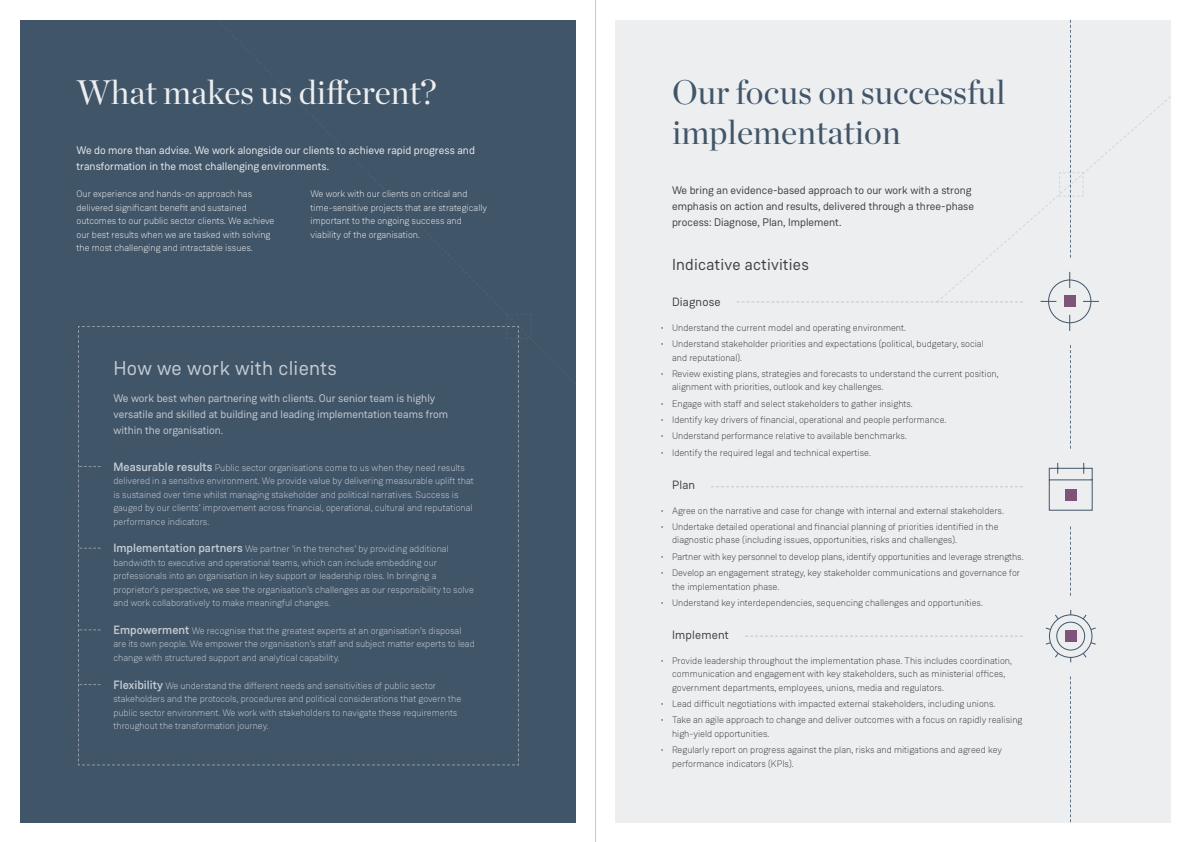
<style>
.page{position:relative;width:1191px;height:842px;background:#fff}
.page>*{position:absolute;margin:0;border:0;box-sizing:border-box;transform-origin:0 0}
.t1{font:34px/40px "Chronicle Display";color:#415569}
.t2{font:34px "Chronicle Display";color:#eceef0}
.t3{font:20px "Weissenhof Grotesk";letter-spacing:.015em;color:#c6ccd2}
.t4{font:16px "Weissenhof Grotesk";letter-spacing:.015em;color:#3e3e3f}
.t5{font:12px "Weissenhof Grotesk";letter-spacing:.015em;color:#3e3e3f}
.t6{font:11px/16px "Weissenhof Grotesk";color:#c6ccd2}
.t7{font:11px/16px "Weissenhof Grotesk";color:#3e3e3f}
.t8{font:11px/16px "Weissenhof Grotesk";color:#eceef0}
.t9{font:300 9.5px/16.3px "Weissenhof Grotesk";color:#3e3e3f}
.t10{font:300 9.5px/13.5px "Weissenhof Grotesk";color:#c6ccd2}
.t11{font:300 9.5px/13.5px "Weissenhof Grotesk";color:#eceef0}
.s1{font-weight:500;font-size:12px}
.s2{font-family:"Tahoma";font-weight:400}
</style>
<div class="page">
<div style="left:20px;top:20px;width:555px;height:802px;background:#415569"></div>
<div style="left:615px;top:20px;width:556px;height:802px;background:#eceef0"></div>
<svg style="left:936px;top:96px;width:235px;height:207px"></svg>
<div style="left:1048px;top:279px;width:43px;height:44px;border:1px solid #415569;border-radius:50%"></div>
<svg style="left:1069px;top:315px;width:1px;height:16px"></svg>
<svg style="left:1069px;top:272px;width:1px;height:16px"></svg>
<svg style="left:1040px;top:301px;width:16px;height:1px"></svg>
<svg style="left:1083px;top:301px;width:16px;height:1px"></svg>
<div style="left:1064px;top:296px;width:11px;height:11px;background:#7f547b"></div>
<svg style="left:1048px;top:462px;width:45px;height:49px"></svg>
<div style="left:1065px;top:489px;width:11px;height:11px;background:#7f547b"></div>
<svg style="left:1045px;top:610px;width:51px;height:53px"></svg>
<div style="left:1056px;top:622px;width:29px;height:28px;border:1px solid #415569;border-radius:50%"></div>
<div style="left:1065px;top:630px;width:11px;height:12px;background:#7f547b"></div>
<svg style="left:1070px;top:345px;width:1px;height:104px"></svg>
<svg style="left:1070px;top:526px;width:1px;height:70px"></svg>
<svg style="left:1070px;top:676px;width:1px;height:146px"></svg>
<svg style="left:1058px;top:20px;width:26px;height:238px"></svg>
<svg style="left:711px;top:486px;width:312px;height:1px"></svg>
<svg style="left:736px;top:301px;width:287px;height:1px"></svg>
<svg style="left:745px;top:636px;width:278px;height:1px"></svg>
<svg style="left:78px;top:326px;width:441px;height:439px"></svg>
<svg style="left:216px;top:20px;width:360px;height:365px"></svg>
<hr style="left:595px;top:0;width:1px;height:842px;background:#c7c8ca">
<h1 class="t2" style="left:77px;top:66px;width:361px">What makes us different?</h1>
<p class="t8" style="left:77px;top:142px;width:400px">We do more than advise. We work alongside our clients to achieve rapid progress and transformation in the most challenging environments.</p>
<p class="t11" style="left:77px;top:187px;width:199px">Our experience and hands‑on approach has delivered significant benefit and sustained outcomes to our public sector clients. We achieve our best results when we are tasked with solving the most challenging and intractable issues.</p>
<p class="t11" style="left:310px;top:187px;width:178px">We work with our clients on critical and time‑sensitive projects that are strategically important to the ongoing success and viability of the organisation.</p>
<h2 class="t3" style="left:113px;top:356px;width:225px">How we work with clients</h2>
<p class="t6" style="left:113px;top:391px;width:336px">We work best when partnering with clients. Our senior team is highly versatile and skilled at building and leading implementation teams from within the organisation.</p>
<p class="t10" style="left:113px;top:460px;width:362px"><span class="s1">Measurable results</span> Public sector organisations come to us when they need results delivered in a sensitive environment. We provide value by delivering measurable uplift that is sustained over time whilst managing stakeholder and political narratives. Success is gauged by our clients’ improvement across financial, operational, cultural and reputational performance indicators.</p>
<p class="t10" style="left:113px;top:542px;width:362px"><span class="s1">Implementation partners</span> We partner ‘in the trenches’ by providing additional bandwidth to executive and operational teams, which can include embedding our professionals into an organisation in key support or leadership roles. In bringing a proprietor’s perspective, we see the organisation’s challenges as our responsibility to solve and work collaboratively to make meaningful changes.</p>
<p class="t10" style="left:113px;top:624px;width:363px"><span class="s1">Empowerment</span> We recognise that the greatest experts at an organisation’s disposal are its own people. We empower the organisation’s staff and subject matter experts to lead change with structured support and analytical capability.</p>
<p class="t10" style="left:113px;top:678px;width:349px"><span class="s1">Flexibility</span> We understand the different needs and sensitivities of public sector stakeholders and the protocols, procedures and political considerations that govern the public sector environment. We work with stakeholders to navigate these requirements throughout the transformation journey.</p>
<h1 class="t1" style="left:672px;top:69px;width:335px">Our focus on successful implementation</h1>
<p class="t7" style="left:672px;top:182px;width:304px">We bring an evidence-based approach to our work with a strong emphasis on action and results, delivered through a three-phase process: Diagnose, Plan, Implement.</p>
<h3 class="t4" style="left:672px;top:255px;width:138px">Indicative activities</h3>
<p class="t5" style="left:672px;top:294px;width:50px">Diagnose</p>
<p class="t9" style="left:660px;top:319px;width:325px"><span class="s2">∙</span> Understand the current model and operating environment.<br><span class="s2">∙</span> Understand stakeholder priorities and expectations (political, budgetary, social</p>
<p class="t9" style="left:660px;top:349px;width:339px;text-indent:11px">and reputational).<br><span class="s2">∙</span> Review existing plans, strategies and forecasts to understand the current position,</p>
<p class="t9" style="left:660px;top:379px;width:287px;text-indent:11px">alignment with priorities, outlook and key challenges.<br><span class="s2">∙</span> Engage with staff and select stakeholders to gather insights.<br><span class="s2">∙</span> Identify key drivers of financial, operational and people performance. <span class="s2">∙</span> Understand performance relative to available benchmarks.<br><span class="s2">∙</span> Identify the required legal and technical expertise.</p>
<p class="t5" style="left:672px;top:477px;width:25px">Plan</p>
<p class="t9" style="left:660px;top:502px;width:345px"><span class="s2">∙</span> Agree on the narrative and case for change with internal and external stakeholders. <span class="s2">∙</span> Undertake detailed operational and financial planning of priorities identified in the</p>
<p class="t9" style="left:660px;top:532px;width:364px;text-indent:11px">diagnostic phase (including issues, opportunities, risks and challenges).<br><span class="s2">∙</span> Partner with key personnel to develop plans, identify opportunities and leverage strengths. <span class="s2">∙</span> Develop an engagement strategy, key stakeholder communications and governance for</p>
<p class="t9" style="left:660px;top:578px;width:324px;text-indent:11px">the implementation phase.<br><span class="s2">∙</span> Understand key interdependencies, sequencing challenges and opportunities.</p>
<p class="t5" style="left:672px;top:627px;width:58px">Implement</p>
<p class="t9" style="left:672px;top:654px;width:341px;line-height:13.5px;text-indent:-11px"><span class="s2">∙</span> Provide leadership throughout the implementation phase. This includes coordination, communication and engagement with key stakeholders, such as ministerial offices, government departments, employees, unions, media and regulators.</p>
<p class="t9" style="left:660px;top:695px;width:363px"><span class="s2">∙</span> Lead difficult negotiations with impacted external stakeholders, including unions.<br><span class="s2">∙</span> Take an agile approach to change and deliver outcomes with a focus on rapidly realising</p>
<p class="t9" style="left:660px;top:725px;width:343px;text-indent:11px">high-yield opportunities.<br><span class="s2">∙</span> Regularly report on progress against the plan, risks and mitigations and agreed key</p>
<p class="t9" style="left:672px;top:755px;width:123px">performance indicators (KPIs).</p>
</div>
